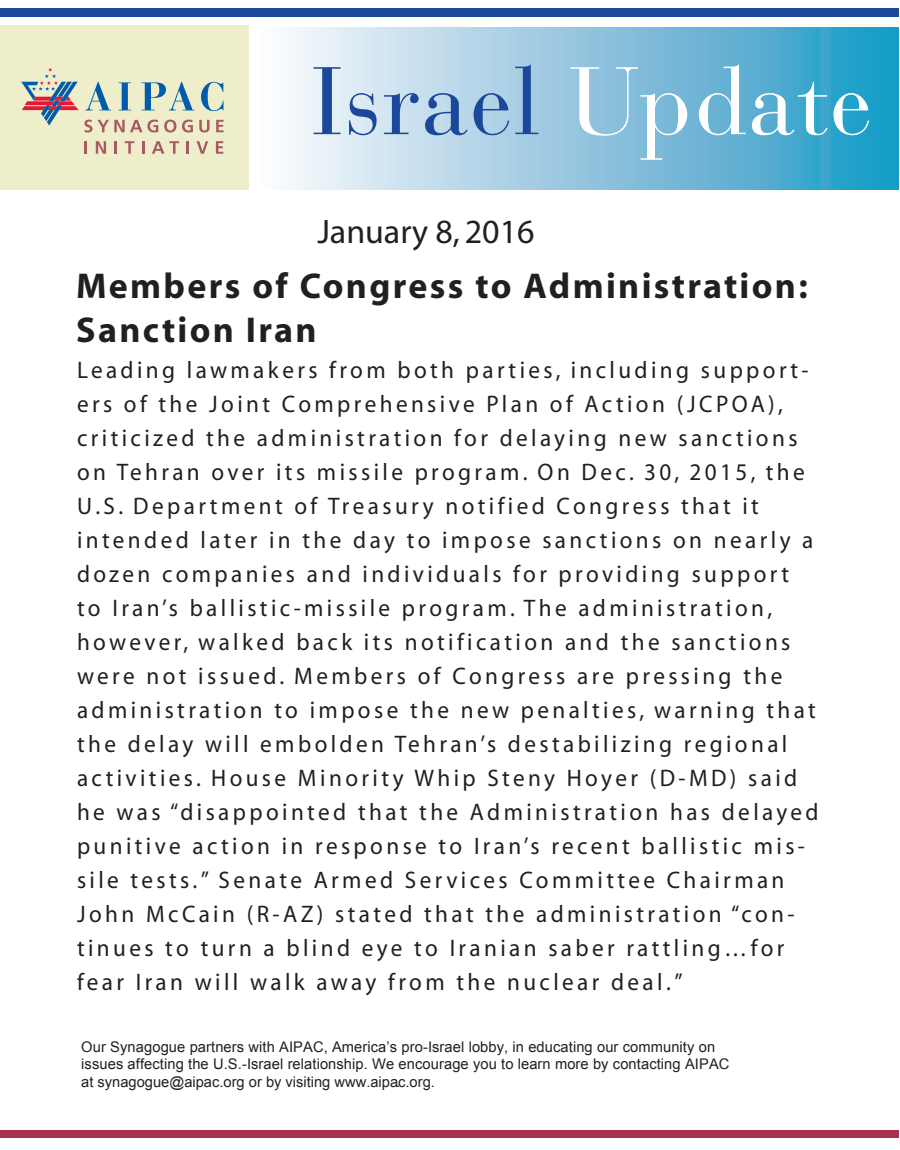
<style>
.page{position:relative;width:900px;height:1150px;background:#fff}
.page>*{position:absolute;margin:0;border:0;box-sizing:border-box;transform-origin:0 0}
.t1{font:95px "Bauer Bodoni";letter-spacing:.015em;color:#1b489a}
.t2{font:700 36px/44px "Myriad";letter-spacing:.065em;color:#231f20}
.t3{font:34px "Myriad";color:#231f20}
.t4{font:24px/34px "Myriad";letter-spacing:.145em;color:#231f20}
.t5{font:14.6px/17.6px "Arial";letter-spacing:.005em;color:#231f20}
.s1{color:#fff}
</style>
<div class="page">
<div style="left:0;top:25px;width:249px;height:164px;background:#eeeeca"></div>
<svg style="left:285px;top:27px;width:614px;height:162px;background:#8cc5de"></svg>
<div style="left:0;top:8px;width:899px;height:8px;background:#1b489a"></div>
<svg style="left:21px;top:68px;width:203px;height:65px"></svg>
<svg style="left:85px;top:141px;width:2px;height:13px"></svg>
<svg style="left:96px;top:141px;width:10px;height:13px"></svg>
<svg style="left:115px;top:141px;width:2px;height:13px"></svg>
<svg style="left:125px;top:141px;width:9px;height:13px"></svg>
<svg style="left:142px;top:141px;width:2px;height:13px"></svg>
<svg style="left:152px;top:141px;width:27px;height:13px"></svg>
<svg style="left:187px;top:141px;width:2px;height:13px"></svg>
<svg style="left:197px;top:141px;width:11px;height:13px"></svg>
<svg style="left:216px;top:141px;width:7px;height:13px"></svg>
<div style="left:0;top:1130px;width:899px;height:8px;background:#ab304c"></div>
<h1 class="t1" style="left:311px;top:45px;width:562px">Israel <span class="s1">Update</span></h1>
<h3 class="t3" style="left:317px;top:215px;width:219px">January 8, 2016</h3>
<h2 class="t2" style="left:76px;top:265px;width:733px">Members of Congress to Administration:<br>Sanction Iran</h2>
<p class="t4" style="left:77px;top:354px;width:743px">Leading lawmakers from both parties, including support&shy;ers of the Joint Comprehensive Plan of Action (JCPOA), criticized the administration for delaying new sanctions on Tehran over its missile program. On Dec. 30, 2015, the U.S. Department of Treasury notified Congress that it intended later in the day to impose sanctions on nearly a dozen companies and individuals for providing support<br>to Iran’s ballistic-missile program. The administration, however, walked back its notification and the sanctions were not issued. Members of Congress are pressing the administration to impose the new penalties, warning that the delay will embolden Tehran’s destabilizing regional activities. House Minority Whip Steny Hoyer (D-MD) said he was “disappointed that the Administration has delayed punitive action in response to Iran’s recent ballistic mis&shy;sile tests.” Senate Armed Services Committee Chairman John McCain (R-AZ) stated that the administration “con&shy;tinues to turn a blind eye to Iranian saber rattling…for fear Iran will walk away from the nuclear deal.”</p>
<p class="t5" style="left:81px;top:1038px;width:650px">Our Synagogue partners with AIPAC, America’s pro-Israel lobby, in educating our community on issues affecting the U.S.-Israel relationship. We encourage you to learn more by contacting AIPAC at synagogue@aipac.org or by visiting www.aipac.org.</p>
<p class="t5" style="left:396px;top:1073px;width:6px">.</p>
</div>
